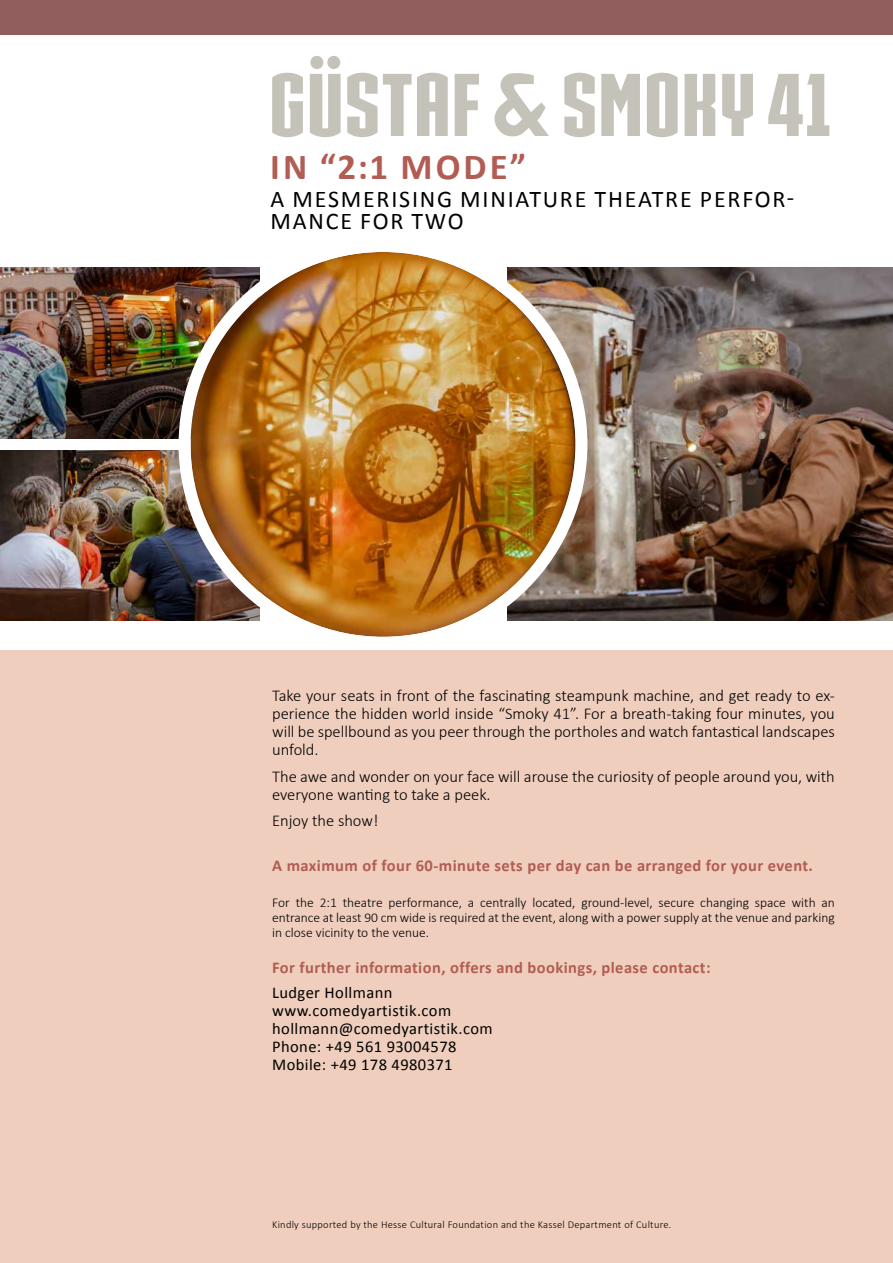
<style>
.page{position:relative;width:893px;height:1263px;background:#fff}
.page>*{position:absolute;margin:0;border:0;box-sizing:border-box;transform-origin:0 0}
.t1{font:85.5px "IRONMANOFWAR002 NCV";color:#c5c2b9}
.t2{font:700 36.75px "Calibri";letter-spacing:.085em;color:#b15d53}
.t3{font:24px/22.5px "Calibri";letter-spacing:.075em;color:#000}
.t4{font:300 16.5px/18px "Calibri";color:#000;text-align:justify}
.t5{font:700 16.5px "Calibri";letter-spacing:.025em;color:#b15d53}
.t6{font:16.5px/18px "Calibri";letter-spacing:.025em;color:#000}
.t7{font:300 13.5px/15px "Calibri";color:#000;text-align:justify}
.t8{font:300 10.5px "Calibri";letter-spacing:.025em;color:#000}
.s1{font-family:"Exo";font-weight:700}
</style>
<div class="page">
<div style="left:0;top:651px;width:893px;height:612px;background:#efcebd"></div>
<div style="left:0;top:0;width:893px;height:34px;background:#915e5d"></div>
<img style="left:0;top:451px;width:259px;height:170px">
<img style="left:507px;top:268px;width:386px;height:353px">
<img style="left:0;top:268px;width:259px;height:170px">
<img style="left:191px;top:252px;width:384px;height:385px;border-radius:192px">
<div style="left:179px;top:240px;width:408px;height:409px;border:12px solid #fff;border-radius:50%"></div>
<h1 class="t1" style="left:269px;top:46px;width:564px">GÜSTAF <span class="s1">&amp;</span> SMOKY 41</h1>
<h2 class="t2" style="left:270px;top:143px;width:257px">in “2:1 Mode”</h2>
<h3 class="t3" style="left:270px;top:188px;width:525px">A mesmerising miniature theatre perfor&shy;mance for two</h3>
<p class="t4" style="left:272px;top:686px;width:564px">Take your seats in front of the fascinating steampunk machine, and get ready to ex&shy;perience the hidden world inside “Smoky 41”. For a breath-taking four minutes, you will be spellbound as you peer through the portholes and watch fantastical landscapes unfold.</p>
<p class="t4" style="left:272px;top:766px;width:564px">The awe and wonder on your face will arouse the curiosity of people around you, with everyone wanting to take a peek.</p>
<p class="t4" style="left:272px;top:811px;width:108px">Enjoy the show!</p>
<p class="t5" style="left:272px;top:855px;width:542px">A maximum of four 60-minute sets per day can be arranged for your event.</p>
<p class="t7" style="left:272px;top:894px;width:564px">For the 2:1 theatre performance, a centrally located, ground-level, secure changing space with an entrance at least 90 cm wide is required at the event, along with a power supply at the venue and parking in close vicinity to the venue.</p>
<p class="t5" style="left:272px;top:957px;width:440px">For further information, offers and bookings, please contact:</p>
<p class="t6" style="left:272px;top:983px;width:222px">Ludger Hollmann www.comedyartistik.com hollmann@comedyartistik.com<br>Phone: +49 561 93004578<br>Mobile: +49 178 4980371</p>
<p class="t8" style="left:272px;top:1218px;width:401px">Kindly supported by the Hesse Cultural Foundation and the Kassel Department of Culture.</p>
</div>
